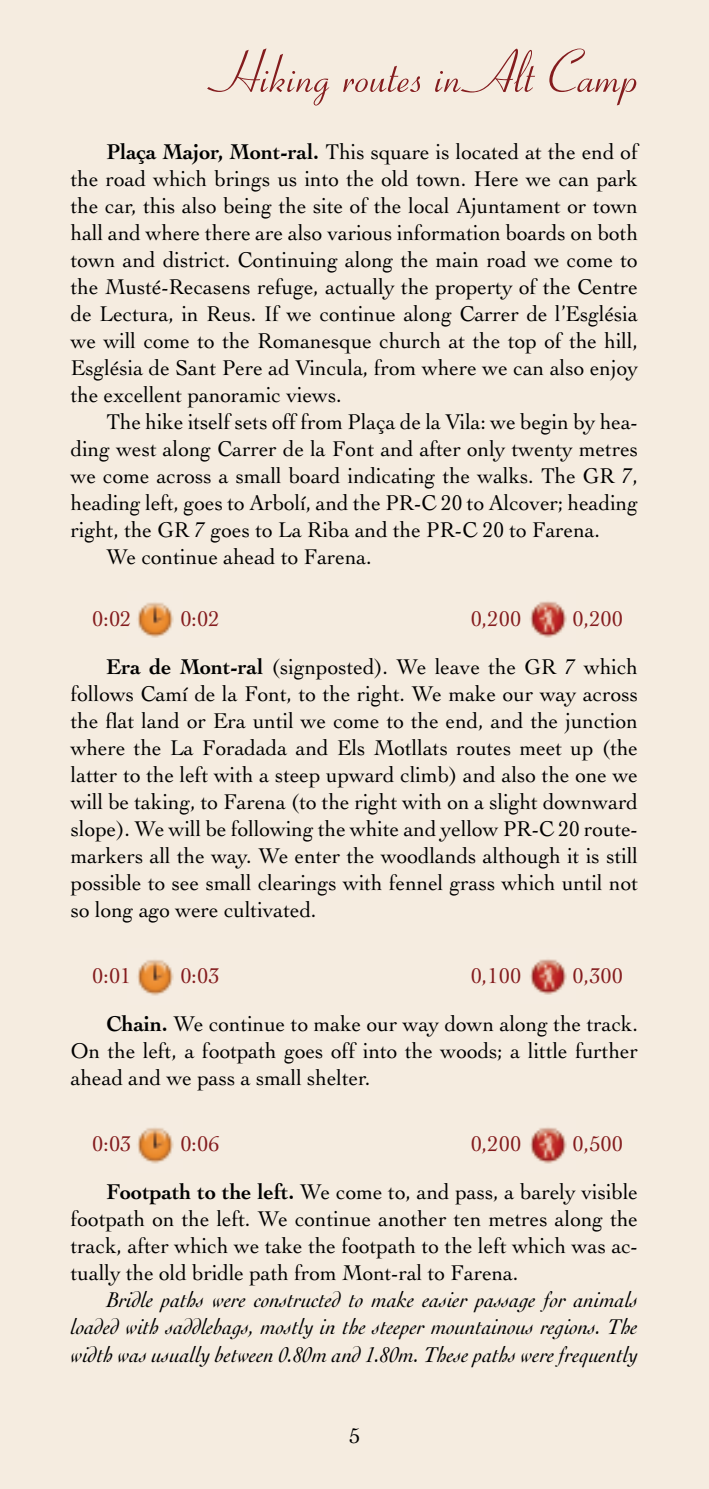
<style>
.page{position:relative;width:709px;height:1489px;background:#fff}
.page>*{position:absolute;margin:0;border:0;box-sizing:border-box;transform-origin:0 0}
.t1{font:60px "Coronet";color:#841c1e}
.t2{font:22.5px/27px "Cochin";color:#000;scale:.95 1}
.t3{font:italic 22.5px/27px "Cochin";color:#000;text-align:justify;scale:.95 1}
.t4{font:22.5px "Cochin";color:#841c1e}
.s1{font-weight:700}
.s2{color:#841c1e}
</style>
<div class="page">
<div style="left:0;top:0;width:709px;height:1488px;background:#f5ece0"></div>
<img style="left:520px;top:591px;width:55px;height:55px">
<img style="left:127px;top:591px;width:56px;height:55px">
<img style="left:520px;top:948px;width:55px;height:55px">
<img style="left:127px;top:948px;width:56px;height:56px">
<img style="left:520px;top:1116px;width:55px;height:55px">
<img style="left:127px;top:1116px;width:56px;height:56px">
<svg style="left:349px;top:1427px;width:10px;height:15px"></svg>
<h1 class="t1" style="left:217px;top:36px;width:423px">Hiking routes in Alt Camp</h1>
<p class="t2" style="left:71px;top:138px;width:598px;text-align:justify;text-indent:35px"><span class="s1">Plaça Major, Mont-ral.</span> This square is located at the end of the road which brings us into the old town. Here we can park the car, this also being the site of the local Ajuntament or town hall and where there are also various information boards on both town and district. Continuing along the main road we come to the Musté-Recasens refuge, actually the property of the Centre de Lectura, in Reus. If we continue along Carrer de l’Església we will come to the Romanesque church at the top of the hill, Església de Sant Pere ad Vincula, from where we can also enjoy the excellent panoramic views.</p>
<p class="t2" style="left:106px;top:408px;width:561px">The hike itself sets off from Plaça de la Vila: we begin by hea-</p>
<p class="t2" style="left:71px;top:435px;width:598px">ding west along Carrer de la Font and after only twenty metres</p>
<p class="t2" style="left:71px;top:462px;width:598px">we come across a small board indicating the walks. The GR 7,</p>
<p class="t2" style="left:71px;top:489px;width:598px">heading left, goes to Arbolí, and the PR-C 20 to Alcover; heading</p>
<p class="t2" style="left:71px;top:516px;width:558px">right, the GR 7 goes to La Riba and the PR-C 20 to Farena.</p>
<p class="t2" style="left:106px;top:543px;width:281px">We continue ahead to Farena.</p>
<p class="t2" style="left:106px;top:594px;width:561px;line-height:48.2px;text-indent:466px"><span class="s2">0,200<br></span><span class="s1">Era de Mont-ral</span> (signposted). We leave the GR 7 which</p>
<p class="t2" style="left:71px;top:680px;width:598px;text-align:justify">follows Camí de la Font, to the right. We make our way across the flat land or Era until we come to the end, and the junction where the La Foradada and Els Motllats routes meet up (the latter to the left with a steep upward climb) and also the one we will be taking, to Farena (to the right with on a slight downward slope). We will be following the white and yellow PR-C 20 route&shy;markers all the way. We enter the woodlands although it is still possible to see small clearings with fennel grass which until not so long ago were cultivated.</p>
<p class="t4" style="left:92px;top:605px;width:39px">0:02</p>
<p class="t4" style="left:180px;top:605px;width:39px">0:02</p>
<p class="t4" style="left:471px;top:605px;width:52px">0,200</p>
<p class="t4" style="left:92px;top:962px;width:41px">0:01</p>
<p class="t4" style="left:180px;top:962px;width:40px">0:03</p>
<p class="t4" style="left:470px;top:962px;width:52px">0,100</p>
<p class="t2" style="left:106px;top:951px;width:561px;line-height:48.2px;text-indent:466px"><span class="s2">0,300<br></span><span class="s1">Chain.</span> We continue to make our way down along the track.</p>
<p class="t2" style="left:71px;top:1037px;width:598px">On the left, a footpath goes off into the woods; a little further ahead and we pass a small shelter.</p>
<p class="t2" style="left:106px;top:1119px;width:561px;line-height:48.2px;text-indent:466px"><span class="s2">0,500<br></span><span class="s1">Footpath to the left.</span> We come to, and pass, a barely visible</p>
<p class="t2" style="left:71px;top:1205px;width:598px;text-align:justify">footpath on the left. We continue another ten metres along the track, after which we take the footpath to the left which was ac&shy;tually the old bridle path from Mont-ral to Farena.</p>
<p class="t3" style="left:71px;top:1286px;width:598px;text-indent:35px">Bridle paths were constructed to make easier passage for animals loaded with saddlebags, mostly in the steeper mountainous regions. The width was usually between 0.80m and 1.80m. These paths were frequently</p>
<p class="t4" style="left:92px;top:1131px;width:40px">0:03</p>
<p class="t4" style="left:180px;top:1130px;width:41px">0:06</p>
<p class="t4" style="left:470px;top:1130px;width:52px">0,200</p>
</div>
